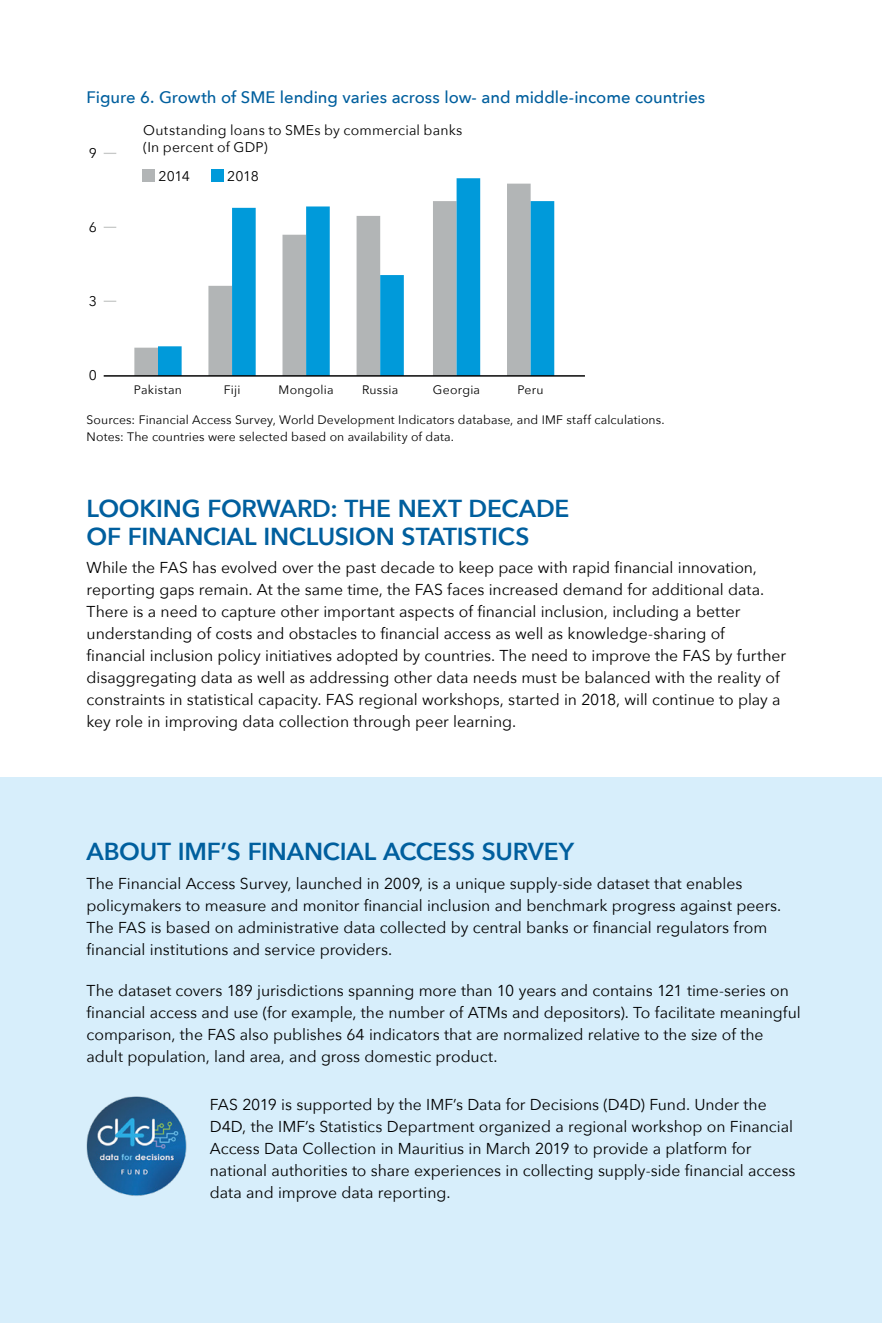
<style>
.page{position:relative;width:882px;height:1323px;background:#fff}
.page>*{position:absolute;margin:0;border:0;box-sizing:border-box;transform-origin:0 0}
.t1{font:600 24.5px/28.2px "Avenir Next";letter-spacing:-.01em;color:#005f9e}
.t2{font:500 16.62px "Avenir Next";letter-spacing:-.005em;color:#005f9e}
.t3{font:15.75px/22.1px "Avenir Next";letter-spacing:-.005em;color:#000}
.t4{font:14px/16.8px "Avenir Next";letter-spacing:.015em;color:#000}
.t5{font:12.25px/17.3px "Avenir Next";letter-spacing:.01em;color:#000}
</style>
<div class="page">
<div style="left:0;top:777px;width:882px;height:546px;background:#d7eefb"></div>
<svg style="left:134px;top:347px;width:24px;height:28px"></svg>
<svg style="left:158px;top:178px;width:396px;height:197px"></svg>
<svg style="left:104px;top:301px;width:12px;height:1px"></svg>
<svg style="left:104px;top:227px;width:12px;height:1px"></svg>
<svg style="left:104px;top:153px;width:12px;height:1px"></svg>
<hr style="left:104px;top:375px;width:481px;height:2px;background:#000">
<div style="left:143px;top:170px;width:12px;height:12px;background:#b2b5b6"></div>
<div style="left:211px;top:170px;width:12px;height:12px;background:#009ada"></div>
<img style="left:87px;top:1096px;width:100px;height:100px">
<p class="t2" style="left:87px;top:83px;width:620px">Figure 6. Growth of SME lending varies across low- and middle-income countries</p>
<p class="t4" style="left:89px;top:145px;width:10px">9</p>
<p class="t4" style="left:89px;top:218px;width:10px">6</p>
<p class="t4" style="left:89px;top:292px;width:10px">3</p>
<p class="t4" style="left:89px;top:366px;width:10px">0</p>
<p class="t4" style="left:143px;top:121px;width:321px">Outstanding loans to SMEs by commercial banks (In percent of GDP)</p>
<p class="t4" style="left:159px;top:167px;width:33px">2014</p>
<p class="t4" style="left:227px;top:167px;width:33px">2018</p>
<p class="t5" style="left:134px;top:381px;width:50px">Pakistan</p>
<p class="t5" style="left:224px;top:381px;width:18px">Fiji</p>
<p class="t5" style="left:279px;top:381px;width:57px">Mongolia</p>
<p class="t5" style="left:362px;top:381px;width:38px">Russia</p>
<p class="t5" style="left:433px;top:381px;width:49px">Georgia</p>
<p class="t5" style="left:518px;top:381px;width:28px">Peru</p>
<p class="t5" style="left:87px;top:410px;width:580px">Sources: Financial Access Survey, World Development Indicators database, and IMF staff calculations.<br>Notes: The countries were selected based on availability of data.</p>
<h1 class="t1" style="left:87px;top:493px;width:484px">LOOKING FORWARD: THE NEXT DECADE<br>OF FINANCIAL INCLUSION STATISTICS</h1>
<p class="t3" style="left:87px;top:556px;width:701px">While the FAS has evolved over the past decade to keep pace with rapid financial innovation, reporting gaps remain. At the same time, the FAS faces increased demand for additional data.<br>There is a need to capture other important aspects of financial inclusion, including a better understanding of costs and obstacles to financial access as well as knowledge-sharing of financial inclusion policy initiatives adopted by countries. The need to improve the FAS by further disaggregating data as well as addressing other data needs must be balanced with the reality of constraints in statistical capacity. FAS regional workshops, started in 2018, will continue to play a key role in improving data collection through peer learning.</p>
<h1 class="t1" style="left:87px;top:837px;width:489px">ABOUT IMF’S FINANCIAL ACCESS SURVEY</h1>
<p class="t3" style="left:87px;top:872px;width:696px">The Financial Access Survey, launched in 2009, is a unique supply-side dataset that enables policymakers to measure and monitor financial inclusion and benchmark progress against peers.<br>The FAS is based on administrative data collected by central banks or financial regulators from financial institutions and service providers.</p>
<p class="t3" style="left:87px;top:979px;width:716px">The dataset covers 189 jurisdictions spanning more than 10 years and contains 121 time-series on financial access and use (for example, the number of ATMs and depositors). To facilitate meaningful comparison, the FAS also publishes 64 indicators that are normalized relative to the size of the adult population, land area, and gross domestic product.</p>
<p class="t3" style="left:210px;top:1092px;width:587px">FAS 2019 is supported by the IMF’s Data for Decisions (D4D) Fund. Under the D4D, the IMF’s Statistics Department organized a regional workshop on Financial Access Data Collection in Mauritius in March 2019 to provide a platform for national authorities to share experiences in collecting supply-side financial access data and improve data reporting.</p>
</div>
